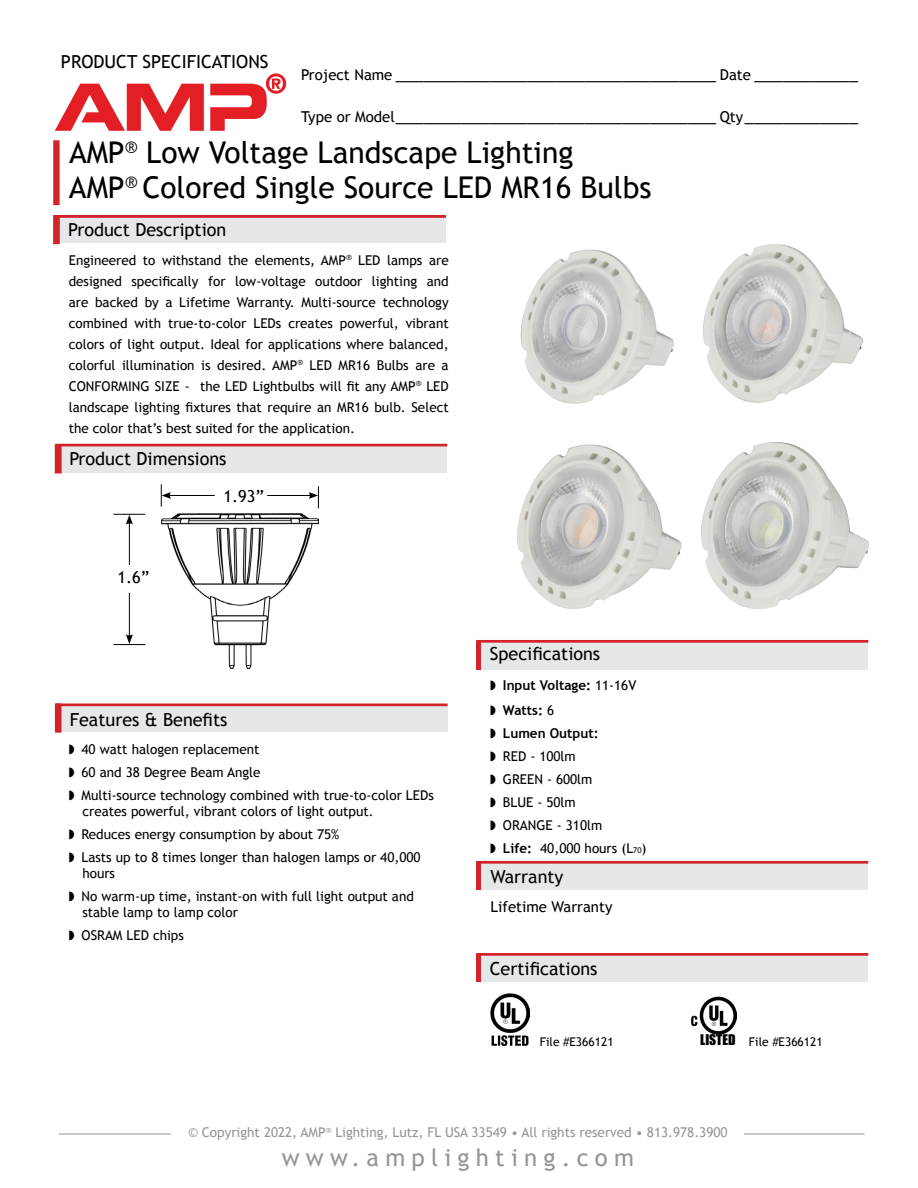
<style>
.page{position:relative;width:918px;height:1188px;background:#fff}
.page>*{position:absolute;margin:0;border:0;box-sizing:border-box;transform-origin:0 0}
.t1{font:30px/34.5px "Trebuchet MS";color:#000}
.t2{font:24px "Trebuchet MS";letter-spacing:.26em;color:#939598}
.t3{font:18px "Trebuchet MS";color:#000}
.t4{font:16.5px "Trebuchet MS";color:#000}
.t5{font:15px "Trebuchet MS";color:#000}
.t6{font:13.5px/23px "Trebuchet MS";color:#000}
.t7{font:13.5px "Trebuchet MS";color:#939598}
.t8{font:700 13.5px/24.8px "Trebuchet MS";color:#000}
.t9{font:13.5px "Impact";color:#000}
.t10{font:12px "Trebuchet MS";color:#000}
.s1{font-size:15px}
.s2{font-weight:400}
.s3{font-weight:700}
.s4{font-size:7.8px}
</style>
<div class="page">
<hr style="left:59px;top:1134px;width:806px;height:1px;background:#939598">
<div style="left:172px;top:1111px;width:572px;height:70px;background:#fff"></div>
<div style="left:59px;top:216px;width:387px;height:27px;background:#e6e7e8"></div>
<svg style="left:53px;top:215px;width:7px;height:29px"></svg>
<div style="left:61px;top:704px;width:387px;height:28px;background:#e6e7e8"></div>
<div style="left:55px;top:703px;width:6px;height:30px;background:#d2232a"></div>
<svg style="left:53px;top:140px;width:7px;height:65px"></svg>
<div style="left:54px;top:215px;width:392px;height:3px;border:2px solid #d2232a"></div>
<div style="left:56px;top:703px;width:392px;height:3px;border:2px solid #d2232a"></div>
<div style="left:60px;top:445px;width:387px;height:28px;background:#e6e7e8"></div>
<svg style="left:55px;top:446px;width:7px;height:28px"></svg>
<div style="left:55px;top:444px;width:392px;height:2px;border:2px solid #d2232a"></div>
<div style="left:481px;top:641px;width:387px;height:28px;background:#e6e7e8"></div>
<div style="left:476px;top:641px;width:5px;height:28px;background:#d2232a"></div>
<div style="left:476px;top:640px;width:392px;height:3px;border:2px solid #d2232a"></div>
<div style="left:481px;top:862px;width:386px;height:28px;background:#e6e7e8"></div>
<div style="left:476px;top:862px;width:5px;height:28px;background:#d2232a"></div>
<div style="left:476px;top:861px;width:392px;height:3px;border:2px solid #d2232a"></div>
<div style="left:481px;top:954px;width:387px;height:28px;background:#e6e7e8"></div>
<div style="left:476px;top:954px;width:5px;height:28px;background:#d2232a"></div>
<div style="left:476px;top:953px;width:392px;height:3px;border:2px solid #d2232a"></div>
<img style="left:491px;top:994px;width:39px;height:52px">
<img style="left:691px;top:996px;width:46px;height:39px">
<svg style="left:210px;top:73px;width:76px;height:58px"></svg>
<svg style="left:55px;top:84px;width:149px;height:47px"></svg>
<hr style="left:169px;top:495px;width:142px;height:1px;background:#000">
<hr style="left:129px;top:522px;width:1px;height:115px;background:#000">
<svg style="left:126px;top:515px;width:7px;height:9px"></svg>
<svg style="left:126px;top:634px;width:7px;height:10px"></svg>
<svg style="left:161px;top:484px;width:10px;height:23px"></svg>
<hr style="left:113px;top:514px;width:32px;height:1px;background:#000">
<div style="left:109px;top:566px;width:41px;height:27px;background:#fff"></div>
<svg style="left:309px;top:486px;width:10px;height:22px"></svg>
<hr style="left:113px;top:644px;width:32px;height:1px;background:#000">
<img style="left:161px;top:514px;width:157px;height:154px">
<div style="left:216px;top:485px;width:50px;height:22px;background:#fff"></div>
<img style="left:520px;top:249px;width:154px;height:155px">
<img style="left:703px;top:244px;width:160px;height:159px">
<img style="left:517px;top:444px;width:165px;height:165px">
<img style="left:701px;top:442px;width:169px;height:167px">
<h3 class="t3" style="left:61px;top:51px;width:209px">PRODUCT SPECIFICATIONS</h3>
<h3 class="t3" style="left:301px;top:63px;width:558px"><span class="s1">Project Name</span> __________________________________ <span class="s1">Date</span> ___________</h3>
<h3 class="t3" style="left:301px;top:105px;width:558px"><span class="s1">Type or Model</span>__________________________________ <span class="s1">Qty</span>____________</h3>
<h1 class="t1" style="left:69px;top:136px;width:584px">AMP<sup>®</sup> Low Voltage Landscape Lighting<br>AMP<sup>®</sup> Colored Single Source LED MR16 Bulbs</h1>
<h3 class="t3" style="left:68px;top:219px;width:160px">Product Description</h3>
<p class="t6" style="left:69px;top:250px;width:381px;line-height:21px;text-align:justify">Engineered to withstand the elements, AMP<sup>®</sup> LED lamps are designed specifically for low-voltage outdoor lighting and are backed by a Lifetime Warranty. Multi-source technology combined with true-to-color LEDs creates powerful, vibrant colors of light output. Ideal for applications where balanced, colorful illumination is desired. AMP<sup>®</sup> LED MR16 Bulbs are a CONFORMING SIZE - the LED Lightbulbs will fit any AMP<sup>®</sup> LED landscape lighting fixtures that require an MR16 bulb. Select the color that’s best suited for the application.</p>
<h3 class="t3" style="left:69px;top:448px;width:159px">Product Dimensions</h3>
<p class="t4" style="left:117px;top:568px;width:34px">1.6”</p>
<p class="t4" style="left:224px;top:487px;width:42px">1.93”</p>
<h3 class="t3" style="left:70px;top:709px;width:159px">Features &amp; Benefits</h3>
<p class="t6" style="left:69px;top:738px;width:366px">◗ 40 watt halogen replacement<br>◗ 60 and 38 Degree Beam Angle<br>◗ Multi-source technology combined with true-to-color LEDs</p>
<p class="t6" style="left:69px;top:800px;width:353px;text-indent:14px">creates powerful, vibrant colors of light output.<br>◗ Reduces energy consumption by about 75%<br>◗ Lasts up to 8 times longer than halogen lamps or 40,000</p>
<p class="t6" style="left:69px;top:862px;width:347px;text-indent:14px">hours<br>◗ No warm-up time, instant-on with full light output and</p>
<p class="t6" style="left:69px;top:901px;width:171px;text-indent:14px">stable lamp to lamp color ◗ OSRAM LED chips</p>
<h3 class="t3" style="left:490px;top:643px;width:112px">Specifications</h3>
<p class="t8" style="left:490px;top:673px;width:148px">◗ Input Voltage: <span class="s2">11-16V </span>◗ Watts: <span class="s2">6</span></p>
<p class="t6" style="left:490px;top:722px;width:158px">◗ <span class="s3">Lumen Output:<br></span>◗ RED - 100lm<br>◗ GREEN - 600lm<br>◗ BLUE - 50lm<br>◗ ORANGE - 310lm<br>◗ <span class="s3">Life:</span> 40,000 hours (L<span class="s4">70</span>)</p>
<h3 class="t3" style="left:490px;top:866px;width:75px">Warranty</h3>
<p class="t5" style="left:491px;top:898px;width:123px">Lifetime Warranty</p>
<h3 class="t3" style="left:490px;top:958px;width:109px">Certifications</h3>
<p class="t9" style="left:700px;top:1029px;width:37px">LISTED</p>
<p class="t10" style="left:540px;top:1035px;width:75px">File #E366121</p>
<p class="t10" style="left:749px;top:1035px;width:75px">File #E366121</p>
<p class="t7" style="left:188px;top:1124px;width:541px">© Copyright 2022, AMP<sup>®</sup> Lighting, Lutz, FL USA 33549 • All rights reserved • 813.978.3900</p>
<h2 class="t2" style="left:282px;top:1143px;width:354px">www.amplighting.com</h2>
</div>
